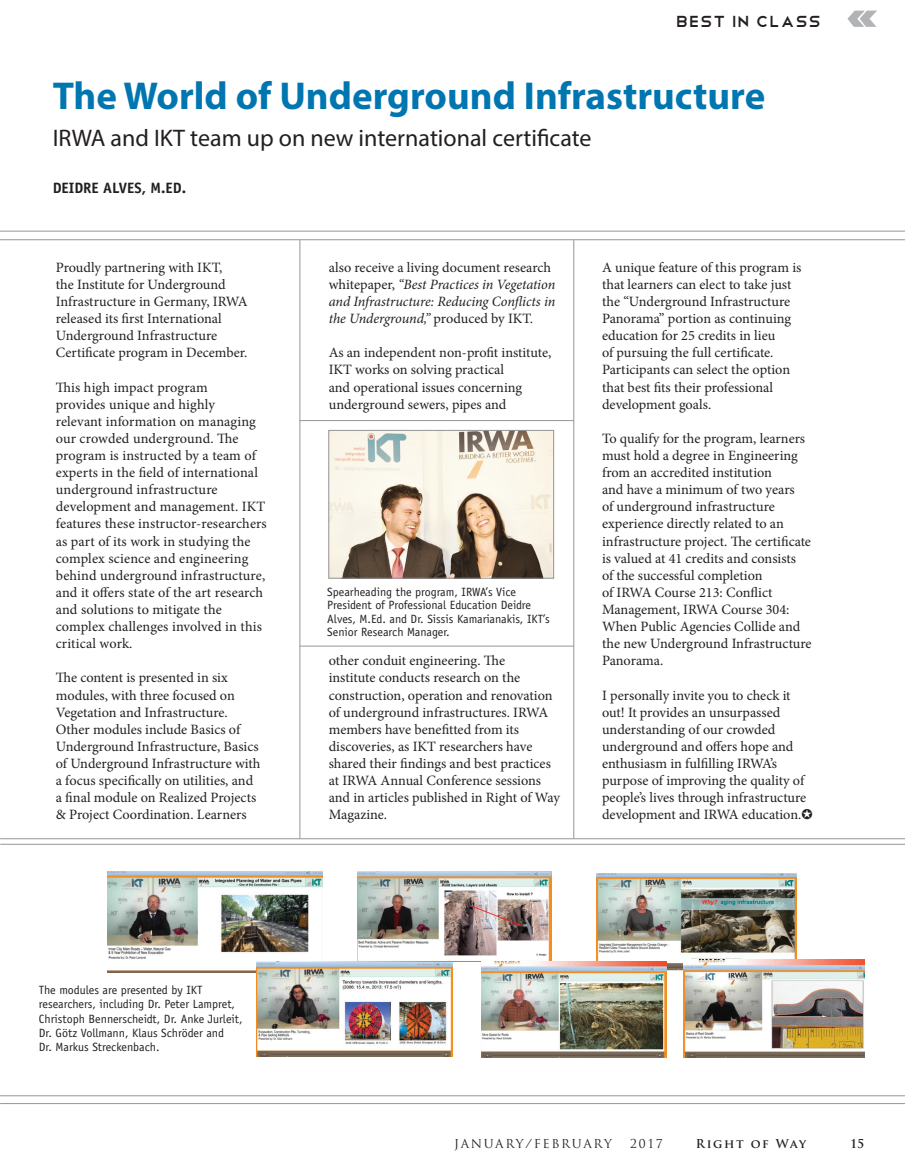
<style>
.page{position:relative;width:905px;height:1175px;background:#fff}
.page>*{position:absolute;margin:0;border:0;box-sizing:border-box;transform-origin:0 0}
.t1{font:700 39px "Myriad Pro";color:#0076b1}
.t2{font:24px "Myriad Pro";color:#231f20}
.t3{font:21px "Telegrafico";letter-spacing:.025em;color:#231f20}
.t4{font:700 15px "Officina Sans Std";color:#231f20}
.BodyCopy{font:14.25px/17.1px "Minion Pro";color:#231f20}
.BodyCopy-2{font:italic 14.25px/17.1px "Minion Pro";letter-spacing:-.01em;color:#231f20}
.t5{font:12px/14.4px "Officina Sans Std";color:#231f20}
.t6{font:12px "Trajan Pro";letter-spacing:.14em;color:#231f20}
.t7{font:700 12px "Trajan Pro";letter-spacing:.12em;color:#231f20}
.s1{font-style:normal}
</style>
<div class="page">
<hr style="left:0;top:1103px;width:904px;height:1px;background:#939598">
<hr style="left:0;top:1095px;width:904px;height:1px;background:#939598">
<svg style="left:847px;top:11px;width:30px;height:16px"></svg>
<hr style="left:299px;top:240px;width:1px;height:598px;background:#939598">
<hr style="left:300px;top:420px;width:273px;height:1px;background:#939598">
<hr style="left:300px;top:645px;width:273px;height:1px;background:#939598">
<hr style="left:573px;top:240px;width:1px;height:598px;background:#939598">
<hr style="left:0;top:239px;width:904px;height:1px;background:#939598">
<hr style="left:0;top:231px;width:904px;height:1px;background:#939598">
<hr style="left:0;top:844px;width:904px;height:1px;background:#939598">
<hr style="left:0;top:838px;width:904px;height:1px;background:#939598">
<img style="left:108px;top:871px;width:214px;height:102px">
<img style="left:330px;top:432px;width:222px;height:144px">
<div style="left:328px;top:430px;width:226px;height:148px;border:1px solid #939598"></div>
<img style="left:596px;top:873px;width:200px;height:97px">
<img style="left:357px;top:871px;width:195px;height:90px">
<img style="left:257px;top:961px;width:195px;height:95px">
<img style="left:481px;top:961px;width:185px;height:96px">
<img style="left:683px;top:959px;width:181px;height:98px">
<p class="t3" style="left:675px;top:7px;width:147px">best in class</p>
<p class="t1" style="left:53px;top:70px;width:714px">The World of Underground Infrastructure</p>
<p class="t2" style="left:53px;top:123px;width:540px">IRWA and IKT team up on new international certificate</p>
<p class="t4" style="left:53px;top:178px;width:135px">DEIDRE ALVES, M.ED.</p>
<p class="BodyCopy" style="left:56px;top:259px;width:193px">Proudly partnering with IKT,<br>the Institute for Underground<br>Infrastructure in Germany, IRWA released its first International<br>Underground Infrastructure<br>Certificate program in December.</p>
<p class="BodyCopy" style="left:56px;top:378px;width:212px">This high impact program<br>provides unique and highly<br>relevant information on managing our crowded underground. The program is instructed by a team of experts in the field of international underground infrastructure development and management. IKT features these instructor-researchers as part of its work in studying the complex science and engineering behind underground infrastructure, and it offers state of the art research and solutions to mitigate the complex challenges involved in this critical work.</p>
<p class="BodyCopy" style="left:56px;top:669px;width:206px">The content is presented in six modules, with three focused on Vegetation and Infrastructure.<br>Other modules include Basics of Underground Infrastructure, Basics of Underground Infrastructure with a focus specifically on utilities, and a final module on Realized Projects &amp; Project Coordination. Learners</p>
<p class="BodyCopy-2" style="left:329px;top:259px;width:228px"><span class="s1">also receive a living document research whitepaper,</span> “Best Practices in Vegetation and Infrastructure: Reducing Conflicts in the Underground,” <span class="s1">produced by IKT.</span></p>
<p class="BodyCopy" style="left:329px;top:344px;width:224px">As an independent non-profit institute, IKT works on solving practical<br>and operational issues concerning underground sewers, pipes and</p>
<p class="t5" style="left:327px;top:585px;width:224px;line-height:13.5px">Spearheading the program, IRWA’s Vice President of Professional Education Deidre Alves, M.Ed. and Dr. Sissis Kamarianakis, IKT’s Senior Research Manager.</p>
<p class="BodyCopy" style="left:329px;top:652px;width:233px">other conduit engineering. The<br>institute conducts research on the construction, operation and renovation of underground infrastructures. IRWA members have benefitted from its discoveries, as IKT researchers have shared their findings and best practices at IRWA Annual Conference sessions and in articles published in Right of Way Magazine.</p>
<p class="BodyCopy" style="left:602px;top:259px;width:201px">A unique feature of this program is that learners can elect to take just the “Underground Infrastructure<br>Panorama” portion as continuing education for 25 credits in lieu<br>of pursuing the full certificate.<br>Participants can select the option that best fits their professional development goals.</p>
<p class="BodyCopy" style="left:602px;top:430px;width:211px">To qualify for the program, learners must hold a degree in Engineering from an accredited institution<br>and have a minimum of two years<br>of underground infrastructure experience directly related to an infrastructure project. The certificate is valued at 41 credits and consists<br>of the successful completion<br>of IRWA Course 213: Conflict<br>Management, IRWA Course 304:<br>When Public Agencies Collide and the new Underground Infrastructure<br>Panorama.</p>
<p class="BodyCopy" style="left:602px;top:686px;width:206px">I personally invite you to check it out! It provides an unsurpassed understanding of our crowded underground and offers hope and enthusiasm in fulfilling IRWA’s purpose of improving the quality of people’s lives through infrastructure development and IRWA education.</p>
<p class="t5" style="left:39px;top:982px;width:205px">The modules are presented by IKT researchers, including Dr. Peter Lampret, Christoph Bennerscheidt, Dr. Anke Jurleit, Dr. Götz Vollmann, Klaus Schröder and<br>Dr. Markus Streckenbach.</p>
<p class="t6" style="left:454px;top:1136px;width:159px">JANUARY/FEBRUARY</p>
<p class="t6" style="left:630px;top:1136px;width:34px">2017</p>
<p class="t7" style="left:696px;top:1136px;width:112px">Right of Way</p>
<p class="t7" style="left:850px;top:1136px;width:16px">15</p>
</div>
